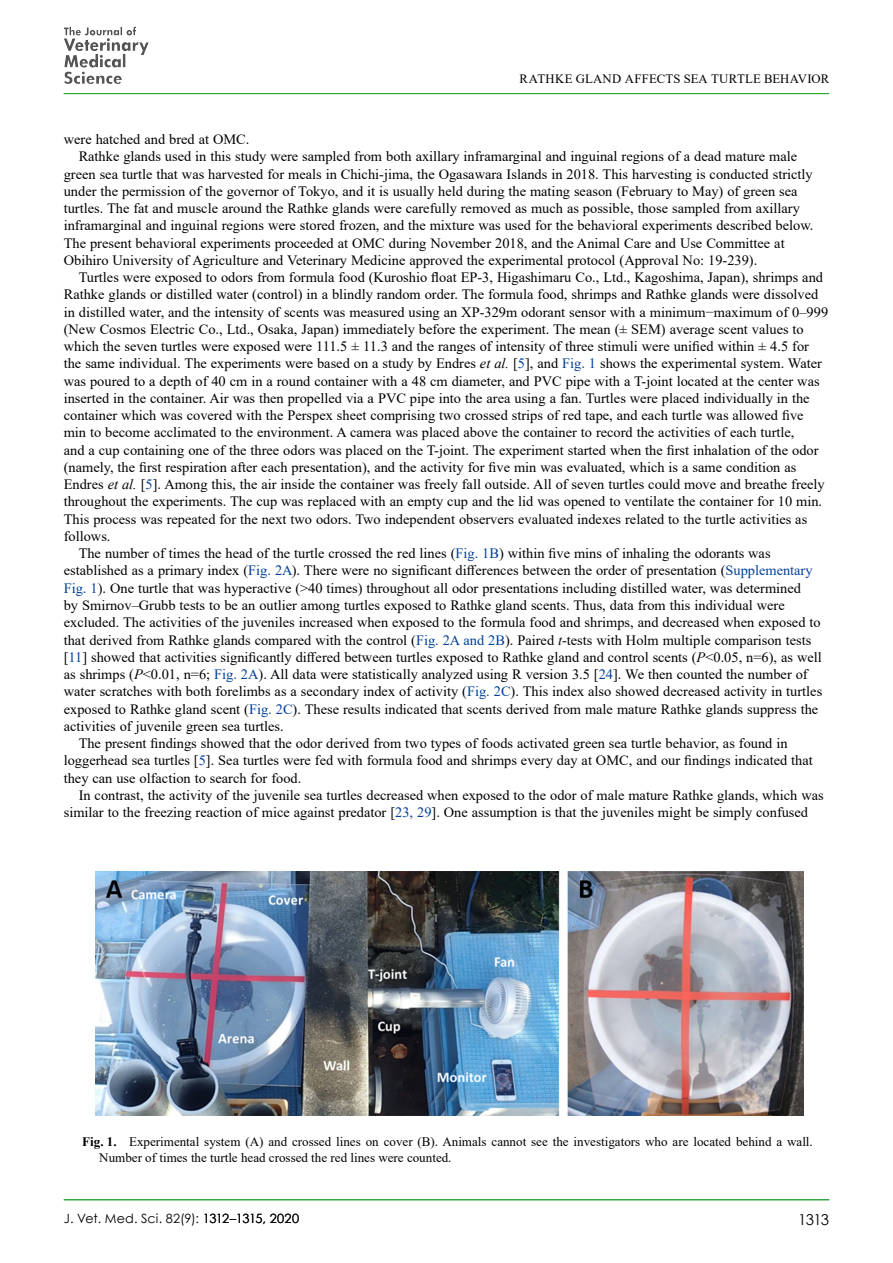
<style>
.page{position:relative;width:893px;height:1263px;background:#fff}
.page>*{position:absolute;margin:0;border:0;box-sizing:border-box;transform-origin:0 0}
.t1{font:15px "Century Gothic";color:#000}
.t2{font:14.25px "Times New Roman";color:#000}
.t3{font:13.05px/16.5px "Times New Roman";color:#000}
.t4{font:12.75px "Times New Roman";letter-spacing:.015em;color:#000}
.t5{font:12.75px "Century Gothic";color:#000}
.s1{font-style:italic}
.s2{color:#003f98}
.s3{font-weight:700}
</style>
<div class="page">
<img style="left:64px;top:27px;width:74px;height:24px">
<hr style="left:64px;top:93px;width:765px;height:1px;background:#2aa738">
<hr style="left:64px;top:1199px;width:765px;height:1px;background:#2aa738">
<img style="left:95px;top:872px;width:709px;height:243px">
<p class="t4" style="left:519px;top:70px;width:311px">RATHKE GLAND AFFECTS SEA TURTLE BEHAVIOR</p>
<p class="t2" style="left:64px;top:129px;width:187px">were hatched and bred at OMC.</p>
<p class="t2" style="left:79px;top:146px;width:720px">Rathke glands used in this study were sampled from both axillary inframarginal and inguinal regions of a dead mature male</p>
<p class="t2" style="left:64px;top:164px;width:750px">green sea turtle that was harvested for meals in Chichi-jima, the Ogasawara Islands in 2018. This harvesting is conducted strictly</p>
<p class="t2" style="left:64px;top:181px;width:735px">under the permission of the governor of Tokyo, and it is usually held during the mating season (February to May) of green sea</p>
<p class="t2" style="left:64px;top:198px;width:738px">turtles. The fat and muscle around the Rathke glands were carefully removed as much as possible, those sampled from axillary</p>
<p class="t2" style="left:64px;top:215px;width:751px">inframarginal and inguinal regions were stored frozen, and the mixture was used for the behavioral experiments described below.</p>
<p class="t2" style="left:64px;top:233px;width:722px">The present behavioral experiments proceeded at OMC during November 2018, and the Animal Care and Use Committee at</p>
<p class="t2" style="left:64px;top:250px;width:695px">Obihiro University of Agriculture and Veterinary Medicine approved the experimental protocol (Approval No: 19-239).</p>
<p class="t2" style="left:79px;top:267px;width:746px">Turtles were exposed to odors from formula food (Kuroshio float EP-3, Higashimaru Co., Ltd., Kagoshima, Japan), shrimps and</p>
<p class="t2" style="left:64px;top:284px;width:756px">Rathke glands or distilled water (control) in a blindly random order. The formula food, shrimps and Rathke glands were dissolved</p>
<p class="t2" style="left:64px;top:302px;width:766px">in distilled water, and the intensity of scents was measured using an XP-329m odorant sensor with a minimum−maximum of 0–999</p>
<p class="t2" style="left:64px;top:319px;width:741px">(New Cosmos Electric Co., Ltd., Osaka, Japan) immediately before the experiment. The mean (± SEM) average scent values to</p>
<p class="t2" style="left:64px;top:336px;width:747px">which the seven turtles were exposed were 111.5 ± 11.3 and the ranges of intensity of three stimuli were unified within ± 4.5 for</p>
<p class="t2" style="left:64px;top:354px;width:760px">the same individual. The experiments were based on a study by Endres <span class="s1">et al.</span> [<span class="s2">5</span>], and <span class="s2">Fig. 1</span> shows the experimental system. Water</p>
<p class="t2" style="left:64px;top:371px;width:757px">was poured to a depth of 40 cm in a round container with a 48 cm diameter, and PVC pipe with a T-joint located at the center was</p>
<p class="t2" style="left:64px;top:388px;width:747px">inserted in the container. Air was then propelled via a PVC pipe into the area using a fan. Turtles were placed individually in the</p>
<p class="t2" style="left:64px;top:405px;width:741px">container which was covered with the Perspex sheet comprising two crossed strips of red tape, and each turtle was allowed five</p>
<p class="t2" style="left:64px;top:423px;width:732px">min to become acclimated to the environment. A camera was placed above the container to record the activities of each turtle,</p>
<p class="t2" style="left:64px;top:440px;width:756px">and a cup containing one of the three odors was placed on the T-joint. The experiment started when the first inhalation of the odor</p>
<p class="t2" style="left:64px;top:457px;width:734px">(namely, the first respiration after each presentation), and the activity for five min was evaluated, which is a same condition as</p>
<p class="t2" style="left:64px;top:474px;width:762px">Endres <span class="s1">et al.</span> [<span class="s2">5</span>]. Among this, the air inside the container was freely fall outside. All of seven turtles could move and breathe freely</p>
<p class="t2" style="left:64px;top:492px;width:760px">throughout the experiments. The cup was replaced with an empty cup and the lid was opened to ventilate the container for 10 min.</p>
<p class="t2" style="left:64px;top:509px;width:745px">This process was repeated for the next two odors. Two independent observers evaluated indexes related to the turtle activities as</p>
<p class="t2" style="left:64px;top:526px;width:48px">follows.</p>
<p class="t2" style="left:79px;top:543px;width:693px">The number of times the head of the turtle crossed the red lines (<span class="s2">Fig. 1B</span>) within five mins of inhaling the odorants was</p>
<p class="t2" style="left:64px;top:561px;width:750px">established as a primary index (<span class="s2">Fig. 2A</span>). There were no significant differences between the order of presentation (<span class="s2">Supplementary</span></p>
<p class="t2" style="left:64px;top:578px;width:739px"><span class="s2">Fig. 1</span>). One turtle that was hyperactive (&gt;40 times) throughout all odor presentations including distilled water, was determined</p>
<p class="t2" style="left:64px;top:595px;width:722px">by Smirnov–Grubb tests to be an outlier among turtles exposed to Rathke gland scents. Thus, data from this individual were</p>
<p class="t2" style="left:64px;top:612px;width:758px">excluded. The activities of the juveniles increased when exposed to the formula food and shrimps, and decreased when exposed to</p>
<p class="t2" style="left:64px;top:630px;width:749px">that derived from Rathke glands compared with the control (<span class="s2">Fig. 2A and 2B</span>). Paired <span class="s1">t</span>-tests with Holm multiple comparison tests</p>
<p class="t2" style="left:64px;top:647px;width:759px">[<span class="s2">11</span>] showed that activities significantly differed between turtles exposed to Rathke gland and control scents (<span class="s1">P</span>&lt;0.05, n=6), as well</p>
<p class="t2" style="left:64px;top:664px;width:745px">as shrimps (<span class="s1">P</span>&lt;0.01, n=6; <span class="s2">Fig. 2A</span>). All data were statistically analyzed using R version 3.5 [<span class="s2">24</span>]. We then counted the number of</p>
<p class="t2" style="left:64px;top:681px;width:760px">water scratches with both forelimbs as a secondary index of activity (<span class="s2">Fig. 2C</span>). This index also showed decreased activity in turtles</p>
<p class="t2" style="left:64px;top:699px;width:756px">exposed to Rathke gland scent (<span class="s2">Fig. 2C</span>). These results indicated that scents derived from male mature Rathke glands suppress the</p>
<p class="t2" style="left:64px;top:716px;width:222px">activities of juvenile green sea turtles.</p>
<p class="t2" style="left:79px;top:733px;width:710px">The present findings showed that the odor derived from two types of foods activated green sea turtle behavior, as found in</p>
<p class="t2" style="left:64px;top:750px;width:751px">loggerhead sea turtles [<span class="s2">5</span>]. Sea turtles were fed with formula food and shrimps every day at OMC, and our findings indicated that</p>
<p class="t2" style="left:64px;top:768px;width:239px">they can use olfaction to search for food.</p>
<p class="t2" style="left:79px;top:785px;width:747px">In contrast, the activity of the juvenile sea turtles decreased when exposed to the odor of male mature Rathke glands, which was</p>
<p class="t2" style="left:64px;top:802px;width:746px">similar to the freezing reaction of mice against predator [<span class="s2">23, 29</span>]. One assumption is that the juveniles might be simply confused</p>
<p class="t3" style="left:99px;top:1132px;width:715px;text-indent:-17px"><span class="s3">Fig. 1.</span> Experimental system (A) and crossed lines on cover (B). Animals cannot see the investigators who are located behind a wall.<br>Number of times the turtle head crossed the red lines were counted.</p>
<p class="t5" style="left:64px;top:1209px;width:237px">J. Vet. Med. Sci. 82(9): 1312–1315, 2020</p>
<p class="t1" style="left:798px;top:1209px;width:32px">1313</p>
</div>
